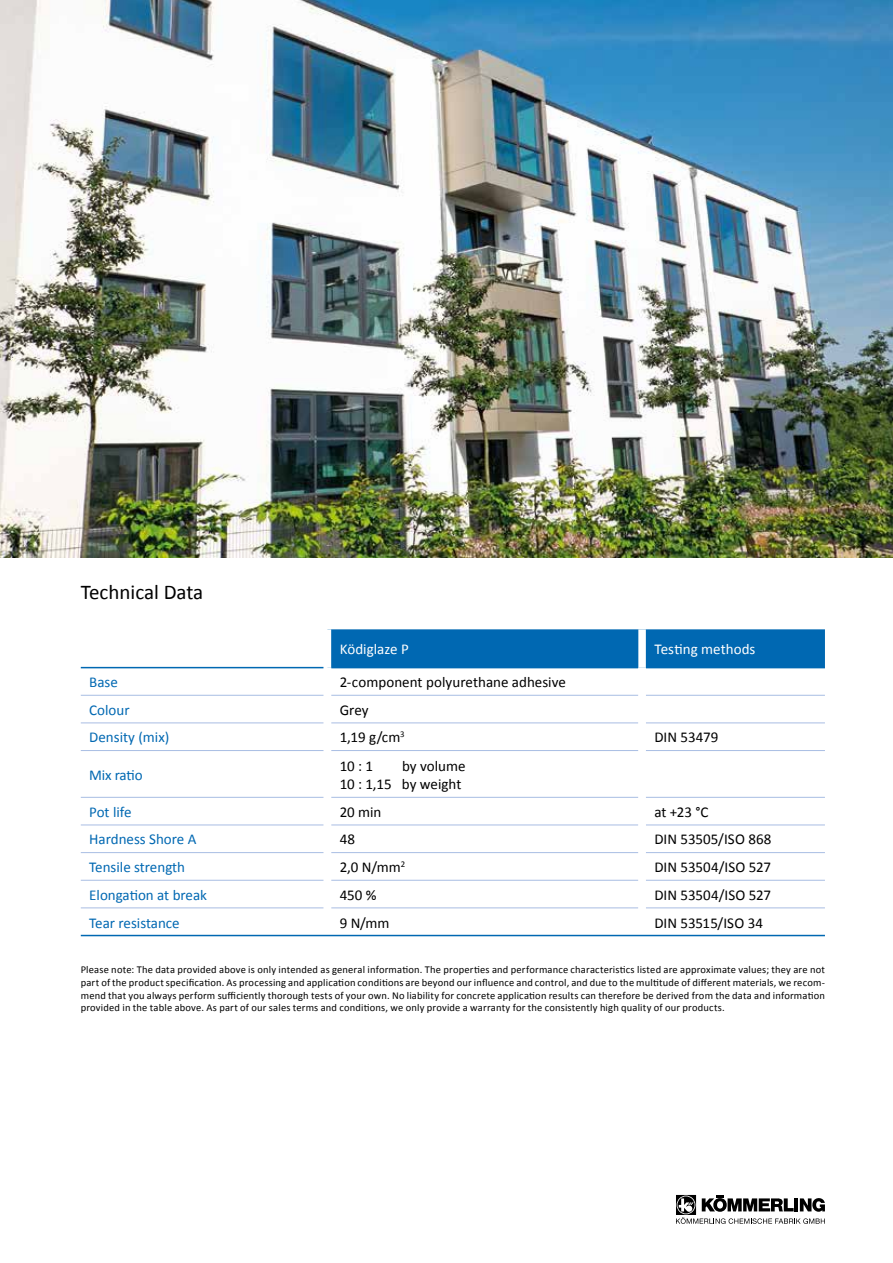
<style>
.page{position:relative;width:893px;height:1263px;background:#fff}
.page>*{position:absolute;margin:0;border:0;box-sizing:border-box;transform-origin:0 0}
.t1{font:21px "Calibri";color:#000}
.t2{font:15px/18px "Calibri";color:#000;text-align:right}
.t3{font:15px "Calibri";color:#0068b2}
.t4{font:15px "Calibri";color:#fff}
.t5{font:10.5px/12.6px "Calibri";letter-spacing:.015em;color:#000;text-align:justify}
</style>
<div class="page">
<svg style="left:676px;top:1195px;width:149px;height:29px"></svg>
<img style="left:0;top:0;width:893px;height:557px">
<div style="left:331px;top:629px;width:494px;height:38px;background:#0068b2"></div>
<hr style="left:81px;top:667px;width:243px;height:1px;background:#0068b2">
<hr style="left:331px;top:667px;width:307px;height:1px;background:#0068b2">
<hr style="left:646px;top:667px;width:179px;height:1px;background:#0068b2">
<hr style="left:81px;top:695px;width:243px;height:1px;background:#a8bde3">
<hr style="left:331px;top:695px;width:307px;height:1px;background:#a8bde3">
<hr style="left:646px;top:695px;width:179px;height:1px;background:#a8bde3">
<hr style="left:81px;top:722px;width:243px;height:1px;background:#a8bde3">
<hr style="left:331px;top:722px;width:307px;height:1px;background:#a8bde3">
<hr style="left:646px;top:722px;width:179px;height:1px;background:#a8bde3">
<hr style="left:81px;top:750px;width:243px;height:1px;background:#a8bde3">
<hr style="left:331px;top:750px;width:307px;height:1px;background:#a8bde3">
<hr style="left:646px;top:750px;width:179px;height:1px;background:#a8bde3">
<hr style="left:81px;top:797px;width:243px;height:1px;background:#a8bde3">
<hr style="left:331px;top:797px;width:307px;height:1px;background:#a8bde3">
<hr style="left:646px;top:797px;width:179px;height:1px;background:#a8bde3">
<hr style="left:81px;top:824px;width:243px;height:1px;background:#a8bde3">
<hr style="left:331px;top:824px;width:307px;height:1px;background:#a8bde3">
<hr style="left:646px;top:824px;width:179px;height:1px;background:#a8bde3">
<hr style="left:81px;top:852px;width:243px;height:1px;background:#a8bde3">
<hr style="left:331px;top:852px;width:307px;height:1px;background:#a8bde3">
<hr style="left:646px;top:852px;width:179px;height:1px;background:#a8bde3">
<hr style="left:81px;top:880px;width:243px;height:1px;background:#a8bde3">
<hr style="left:331px;top:880px;width:307px;height:1px;background:#a8bde3">
<hr style="left:646px;top:880px;width:179px;height:1px;background:#a8bde3">
<hr style="left:81px;top:907px;width:243px;height:1px;background:#a8bde3">
<hr style="left:331px;top:907px;width:307px;height:1px;background:#a8bde3">
<hr style="left:646px;top:907px;width:179px;height:1px;background:#a8bde3">
<div style="left:638px;top:629px;width:8px;height:39px;background:#fff"></div>
<hr style="left:81px;top:935px;width:744px;height:1px;background:#0068b2">
<h1 class="t1" style="left:81px;top:578px;width:124px">Technical Data</h1>
<h2 class="t4" style="left:340px;top:639px;width:71px">Ködiglaze P</h2>
<h2 class="t4" style="left:654px;top:639px;width:103px">Testing methods</h2>
<h2 class="t3" style="left:89px;top:673px;width:30px">Base</h2>
<h2 class="t2" style="left:340px;top:673px;width:228px">2-component polyurethane adhesive</h2>
<h2 class="t3" style="left:89px;top:700px;width:42px">Colour</h2>
<h2 class="t2" style="left:340px;top:701px;width:30px">Grey</h2>
<h2 class="t3" style="left:89px;top:728px;width:82px">Density (mix)</h2>
<h2 class="t2" style="left:340px;top:728px;width:66px">1,19 g/cm<sup>3</sup></h2>
<h2 class="t2" style="left:654px;top:728px;width:65px">DIN 53479</h2>
<h2 class="t3" style="left:89px;top:765px;width:55px">Mix ratio</h2>
<h2 class="t2" style="left:340px;top:757px;width:127px">by volume<br>10 : 1,15 by weight</h2>
<h2 class="t2" style="left:340px;top:757px;width:35px">10 : 1</h2>
<h2 class="t3" style="left:89px;top:802px;width:44px">Pot life</h2>
<h2 class="t2" style="left:340px;top:803px;width:43px">20 min</h2>
<h2 class="t2" style="left:654px;top:803px;width:55px">at +23 °C</h2>
<h2 class="t3" style="left:89px;top:830px;width:109px">Hardness Shore A</h2>
<h2 class="t2" style="left:340px;top:830px;width:17px">48</h2>
<h2 class="t2" style="left:654px;top:830px;width:119px">DIN 53505/ISO 868</h2>
<h2 class="t3" style="left:89px;top:857px;width:97px">Tensile strength</h2>
<h2 class="t2" style="left:340px;top:858px;width:67px">2,0 N/mm<sup>2</sup></h2>
<h2 class="t2" style="left:654px;top:858px;width:118px">DIN 53504/ISO 527</h2>
<h2 class="t3" style="left:89px;top:885px;width:119px">Elongation at break</h2>
<h2 class="t2" style="left:340px;top:886px;width:38px">450 %</h2>
<h2 class="t2" style="left:654px;top:886px;width:118px">DIN 53504/ISO 527</h2>
<h2 class="t3" style="left:89px;top:913px;width:92px">Tear resistance</h2>
<h2 class="t2" style="left:340px;top:913px;width:51px">9 N/mm</h2>
<h2 class="t2" style="left:654px;top:913px;width:110px">DIN 53515/ISO 34</h2>
<p class="t5" style="left:81px;top:963px;width:746px">Please note: The data provided above is only intended as general information. The properties and performance characteristics listed are approximate values; they are not part of the product specification. As processing and application conditions are beyond our influence and control, and due to the multitude of different materials, we recom&shy;mend that you always perform sufficiently thorough tests of your own. No liability for concrete application results can therefore be derived from the data and information provided in the table above. As part of our sales terms and conditions, we only provide a warranty for the consistently high quality of our products.</p>
</div>
